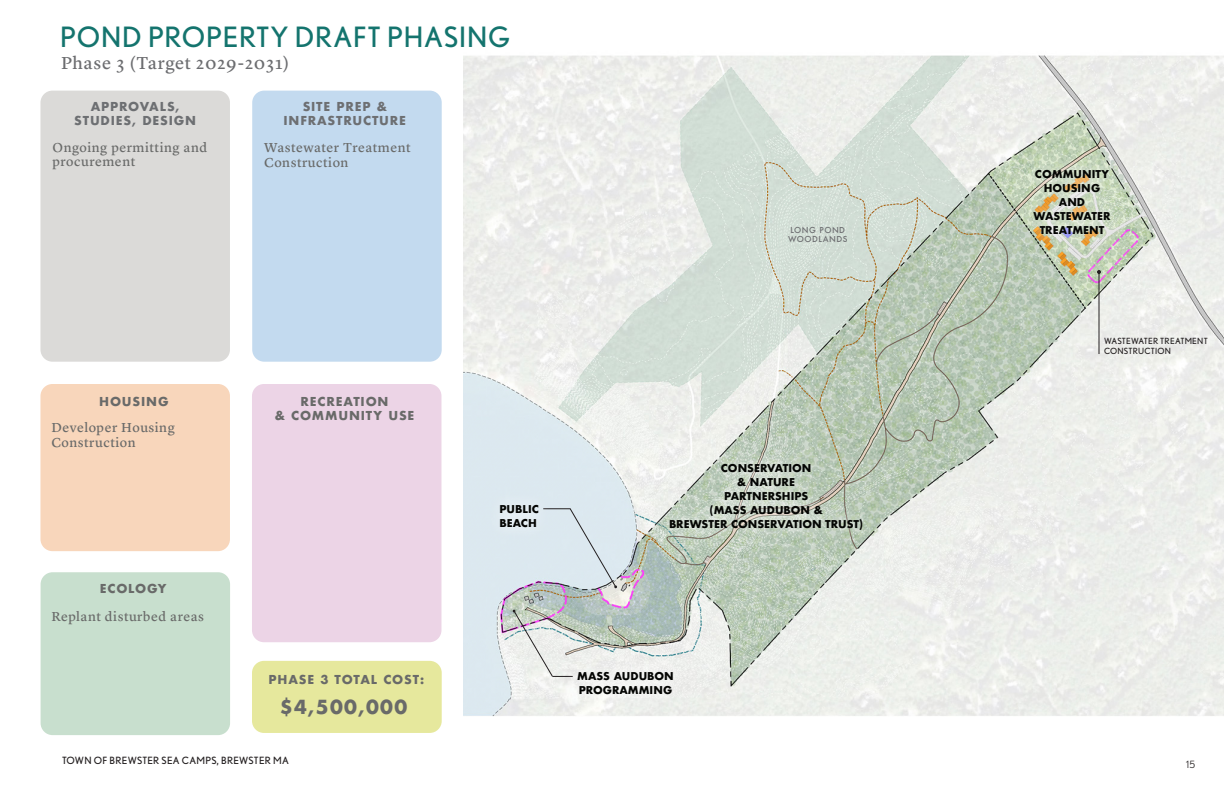
<style>
.page{position:relative;width:1224px;height:792px;background:#fff}
.page>*{position:absolute;margin:0;border:0;box-sizing:border-box;transform-origin:0 0}
.Body_Caption{font:28px "Nobel";letter-spacing:.03em;color:#14746e}
.Body_Caption-2{font:700 18.9px "Futura";letter-spacing:.07em;color:#696a69}
.Body_Caption-3{font:18px "Lyon Text No 2";letter-spacing:.04em;color:#6c6d70}
.Body_Caption-4{font:13.5px/15px "Lyon Text No 2";letter-spacing:.04em;color:#696a69}
.Body_Caption-5{font:700 12px "Futura";letter-spacing:.07em;color:#696a69}
.Body_Caption-6{font:700 12px "Futura";letter-spacing:.07em;color:#6d6f72}
.Nobel_-_Header_Large_White_Center{font:700 10.5px "Futura";color:#040503}
.t1{font:10px "Nobel";letter-spacing:.03em;color:#231f20}
.t2{font:10px "Nobel";color:#231f20}
.Body_Caption-7{font:8.5px "Nobel";letter-spacing:.03em;color:#231f20}
.Body_Caption-8{font:500 8px "Futura";letter-spacing:.06em;color:#6c6d70}
</style>
<div class="page">
<div style="left:40px;top:384px;width:190px;height:167px;background:#f8d6bb;border-radius:12px"></div>
<img style="left:463px;top:55px;width:761px;height:661px">
<div style="left:40px;top:91px;width:190px;height:271px;background:#dbdad8;border-radius:12px"></div>
<div style="left:252px;top:91px;width:190px;height:271px;background:#c3daef;border-radius:12px"></div>
<hr style="left:1098px;top:272px;width:2px;height:82px;background:#231f20">
<svg style="left:1097px;top:270px;width:4px;height:4px"></svg>
<div style="left:1020px;top:157px;width:103px;height:91px;background:#fff;opacity:.55"></div>
<div style="left:656px;top:450px;width:220px;height:92px;background:#fff;opacity:.55"></div>
<div style="left:252px;top:384px;width:189px;height:258px;background:#ecd4e6;border-radius:12px"></div>
<div style="left:41px;top:572px;width:189px;height:163px;background:#c8dfce;border-radius:12px"></div>
<div style="left:252px;top:661px;width:190px;height:72px;background:#e6e89d;border-radius:12px"></div>
<svg style="left:513px;top:609px;width:60px;height:68px"></svg>
<svg style="left:543px;top:508px;width:74px;height:80px;background:#d6e1e8"></svg>
<div style="left:487px;top:491px;width:65px;height:49px;background:#deeaf0"></div>
<div style="left:565px;top:659px;width:121px;height:49px;background:#f1f2ef"></div>
<p class="Body_Caption" style="left:60px;top:21px;width:452px">POND PROPERTY DRAFT PHASING</p>
<p class="Body_Caption-3" style="left:61px;top:49px;width:230px">Phase 3 (Target 2029-2031)</p>
<p class="Body_Caption-6" style="left:91px;top:97px;width:91px">APPROVALS,</p>
<p class="Body_Caption-6" style="left:74px;top:112px;width:124px">STUDIES, DESIGN</p>
<p class="Body_Caption-6" style="left:303px;top:97px;width:86px">SITE PREP &amp;</p>
<p class="Body_Caption-6" style="left:284px;top:112px;width:124px">INFRASTRUCTURE</p>
<p class="Body_Caption-4" style="left:53px;top:139px;width:156px;line-height:14px">Ongoing permitting and procurement</p>
<p class="Body_Caption-4" style="left:264px;top:139px;width:148px">Wastewater Treatment<br>Construction</p>
<p class="Body_Caption-5" style="left:99px;top:393px;width:71px">HOUSING</p>
<p class="Body_Caption-4" style="left:51px;top:419px;width:125px">Developer Housing<br>Construction</p>
<p class="Body_Caption-5" style="left:100px;top:580px;width:68px">ECOLOGY</p>
<p class="Body_Caption-4" style="left:51px;top:608px;width:154px">Replant disturbed areas</p>
<p class="Body_Caption-5" style="left:301px;top:393px;width:89px">RECREATION</p>
<p class="Body_Caption-5" style="left:275px;top:407px;width:141px">&amp; COMMUNITY USE</p>
<p class="Body_Caption-5" style="left:269px;top:670px;width:157px">PHASE 3 TOTAL COST:</p>
<p class="Body_Caption-2" style="left:280px;top:693px;width:129px">$4,500,000</p>
<p class="Body_Caption-8" style="left:790px;top:224px;width:56px">LONG POND</p>
<p class="Body_Caption-8" style="left:788px;top:234px;width:61px">WOODLANDS</p>
<p class="Nobel_-_Header_Large_White_Center" style="left:500px;top:501px;width:41px">PUBLIC</p>
<p class="Nobel_-_Header_Large_White_Center" style="left:500px;top:515px;width:39px">BEACH</p>
<p class="Nobel_-_Header_Large_White_Center" style="left:721px;top:460px;width:92px">CONSERVATION</p>
<p class="Nobel_-_Header_Large_White_Center" style="left:737px;top:474px;width:59px">&amp; NATURE</p>
<p class="Nobel_-_Header_Large_White_Center" style="left:724px;top:488px;width:86px">PARTNERSHIPS</p>
<p class="Nobel_-_Header_Large_White_Center" style="left:710px;top:502px;width:115px">(MASS AUDUBON &amp;</p>
<p class="Nobel_-_Header_Large_White_Center" style="left:669px;top:516px;width:196px">BREWSTER CONSERVATION TRUST)</p>
<p class="Nobel_-_Header_Large_White_Center" style="left:577px;top:669px;width:98px">MASS AUDUBON</p>
<p class="Nobel_-_Header_Large_White_Center" style="left:579px;top:683px;width:95px">PROGRAMMING</p>
<p class="Nobel_-_Header_Large_White_Center" style="left:1035px;top:167px;width:76px">COMMUNITY</p>
<p class="Nobel_-_Header_Large_White_Center" style="left:1044px;top:181px;width:58px">HOUSING</p>
<p class="Nobel_-_Header_Large_White_Center" style="left:1059px;top:195px;width:28px">AND</p>
<p class="Nobel_-_Header_Large_White_Center" style="left:1033px;top:209px;width:79px">WASTEWATER</p>
<p class="Nobel_-_Header_Large_White_Center" style="left:1040px;top:223px;width:66px">TREATMENT</p>
<p class="Body_Caption-7" style="left:1104px;top:336px;width:105px">WASTEWATER TREATMENT</p>
<p class="Body_Caption-7" style="left:1104px;top:346px;width:69px">CONSTRUCTION</p>
<p class="t1" style="left:62px;top:755px;width:228px">TOWN OF BREWSTER SEA CAMPS, BREWSTER MA</p>
<p class="t2" style="left:1186px;top:759px;width:11px">15</p>
</div>
